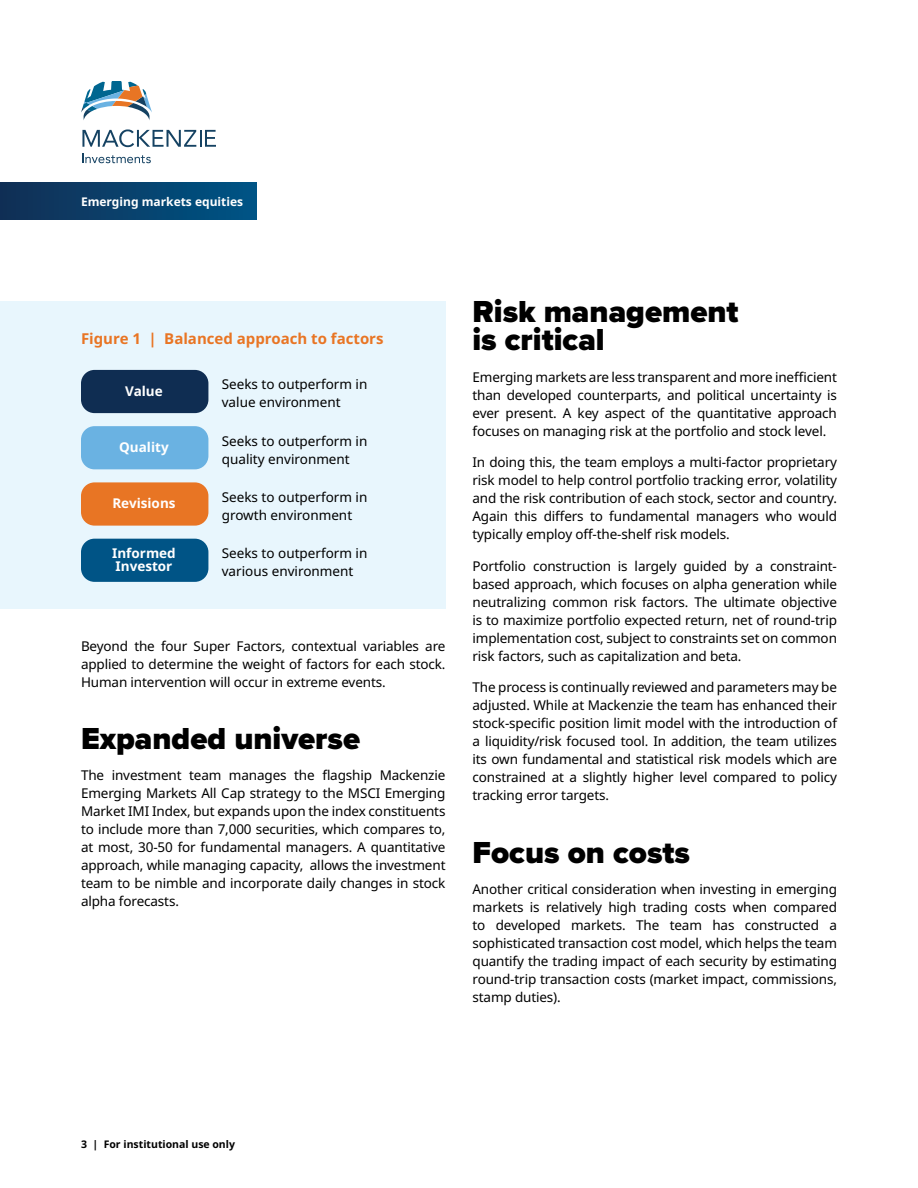
<style>
.page{position:relative;width:918px;height:1188px;background:#fff}
.page>*{position:absolute;margin:0;border:0;box-sizing:border-box;transform-origin:0 0}
.Heading_Level_1{font:900 31.5px/28.5px "Proxima Nova";color:#000}
.Graphs_title{font:700 15px "Noto Sans";color:#e87524}
.body{font:13.5px/18px "Noto Sans";letter-spacing:-.01em;color:#000;text-align:justify}
.t1{font:700 13.5px/13.5px "Noto Sans";color:#fff}
.t2{font:700 12px "Noto Sans";color:#fff}
.t3{font:700 10.5px "Noto Sans";color:#000}
</style>
<div class="page">
<div style="left:0;top:183px;width:256px;height:37px;background:linear-gradient(to right,#122f54,#005485)"></div>
<svg style="left:81px;top:81px;width:71px;height:39px"></svg>
<svg style="left:82px;top:129px;width:134px;height:18px"></svg>
<svg style="left:83px;top:154px;width:68px;height:9px"></svg>
<div style="left:0;top:301px;width:446px;height:308px;background:#e8f6fd"></div>
<div style="left:81px;top:370px;width:127px;height:43px;background:#0f2d52;border-radius:14px"></div>
<div style="left:81px;top:426px;width:127px;height:43px;background:#6ab2e2;border-radius:14px"></div>
<div style="left:81px;top:482px;width:127px;height:44px;background:#e87524;border-radius:14px"></div>
<div style="left:81px;top:539px;width:127px;height:43px;background:#005486;border-radius:14px"></div>
<p class="t2" style="left:81px;top:193px;width:164px">Emerging markets equities</p>
<p class="Graphs_title" style="left:81px;top:328px;width:304px">Figure 1 | Balanced approach to factors</p>
<p class="t1" style="left:125px;top:384px;width:39px">Value</p>
<p class="body" style="left:222px;top:376px;width:147px">Seeks to outperform in value environment</p>
<p class="t1" style="left:119px;top:441px;width:51px">Quality</p>
<p class="body" style="left:222px;top:432px;width:147px">Seeks to outperform in quality environment</p>
<p class="t1" style="left:112px;top:497px;width:65px">Revisions</p>
<p class="body" style="left:222px;top:488px;width:147px">Seeks to outperform in growth environment</p>
<p class="t1" style="left:112px;top:546px;width:65px">Informed<br>Investor</p>
<p class="body" style="left:222px;top:545px;width:147px">Seeks to outperform in various environment</p>
<p class="body" style="left:81px;top:637px;width:366px">Beyond the four Super Factors, contextual variables are applied to determine the weight of factors for each stock.<br>Human intervention will occur in extreme events.</p>
<h2 class="Heading_Level_1" style="left:81px;top:724px;width:281px">Expanded universe</h2>
<p class="body" style="left:81px;top:767px;width:366px">The investment team manages the flagship Mackenzie Emerging Markets All Cap strategy to the MSCI Emerging Market IMI Index, but expands upon the index constituents to include more than 7,000 securities, which compares to, at most, 30-50 for fundamental managers. A quantitative approach, while managing capacity, allows the investment team to be nimble and incorporate daily changes in stock alpha forecasts.</p>
<h2 class="Heading_Level_1" style="left:472px;top:297px;width:268px">Risk management is critical</h2>
<p class="body" style="left:472px;top:368px;width:366px">Emerging markets are less transparent and more inefficient than developed counterparts, and political uncertainty is ever present. A key aspect of the quantitative approach focuses on managing risk at the portfolio and stock level.</p>
<p class="body" style="left:472px;top:454px;width:366px">In doing this, the team employs a multi-factor proprietary risk model to help control portfolio tracking error, volatility and the risk contribution of each stock, sector and country.<br>Again this differs to fundamental managers who would typically employ off-the-shelf risk models.</p>
<p class="body" style="left:472px;top:557px;width:366px">Portfolio construction is largely guided by a constraint&shy;based approach, which focuses on alpha generation while neutralizing common risk factors. The ultimate objective is to maximize portfolio expected return, net of round-trip implementation cost, subject to constraints set on common risk factors, such as capitalization and beta.</p>
<p class="body" style="left:472px;top:679px;width:366px">The process is continually reviewed and parameters may be adjusted. While at Mackenzie the team has enhanced their stock-specific position limit model with the introduction of a liquidity/risk focused tool. In addition, the team utilizes its own fundamental and statistical risk models which are constrained at a slightly higher level compared to policy tracking error targets.</p>
<h2 class="Heading_Level_1" style="left:472px;top:838px;width:219px">Focus on costs</h2>
<p class="body" style="left:472px;top:881px;width:366px">Another critical consideration when investing in emerging markets is relatively high trading costs when compared to developed markets. The team has constructed a sophisticated transaction cost model, which helps the team quantify the trading impact of each security by estimating round-trip transaction costs (market impact, commissions, stamp duties).</p>
<p class="t3" style="left:81px;top:1136px;width:156px">3 | For institutional use only</p>
</div>
